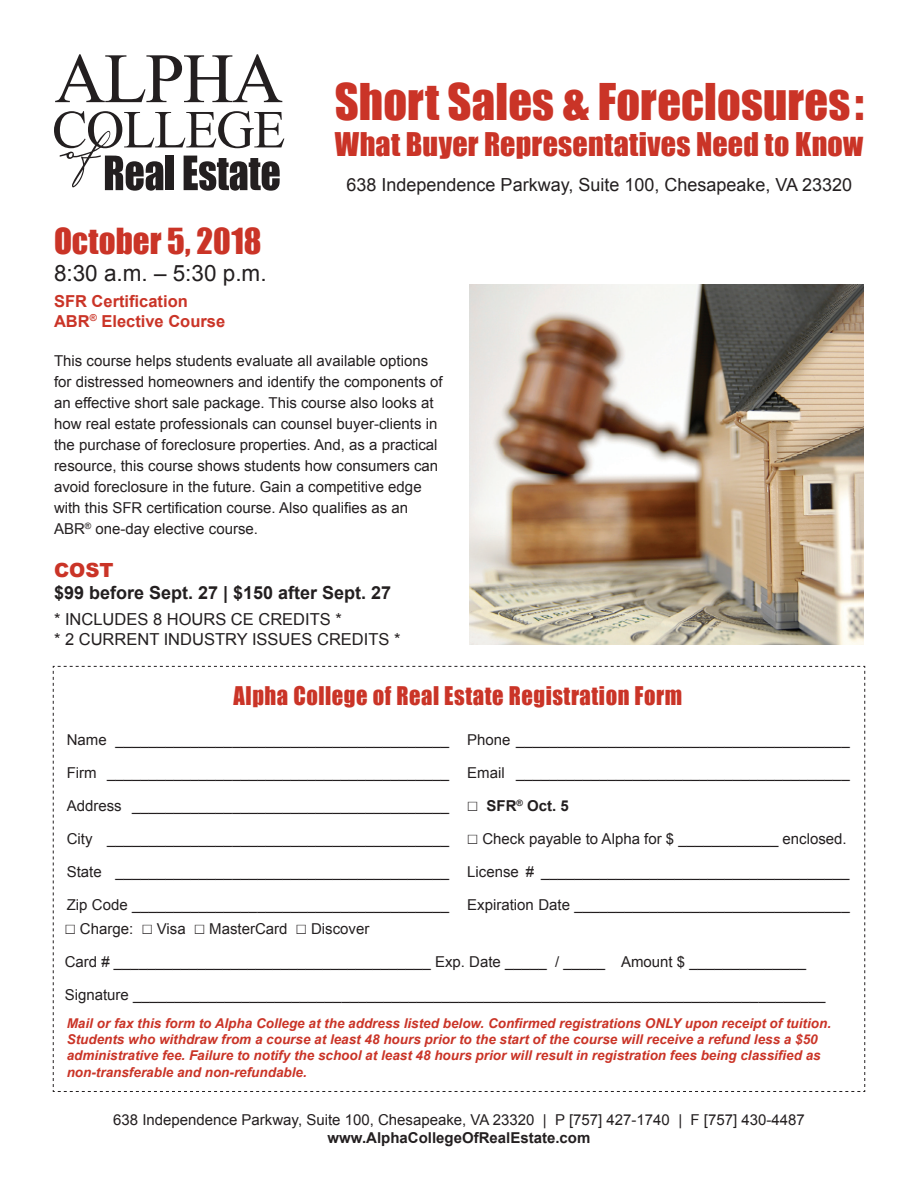
<style>
.page{position:relative;width:918px;height:1188px;background:#fff}
.page>*{position:absolute;margin:0;border:0;box-sizing:border-box;transform-origin:0 0}
.t1{font:46.5px "Impact";letter-spacing:.005em;color:#ca3427}
.t2{font:33px "Impact";color:#ca3427}
.t3{font:30px "Impact";letter-spacing:.01em;color:#ca3427}
.t4{font:23.7px "Impact";letter-spacing:.025em;color:#ca3427;scale:.95 1}
.t5{font:22.5px "Arial";color:#231f20}
.t6{font:900 19.5px "Arial";color:#ca3427}
.t7{font:18px "Arial";color:#231f20}
.t8{font:700 18px "Arial";color:#231f20}
.t9{font:16.5px "Arial";color:#231f20}
.t10{font:700 16.5px/19.5px "Arial";color:#ca3427}
.t11{font:15px/21px "Arial";color:#231f20}
.t12{font:700 15px "Arial";color:#231f20}
.t13{font:italic 700 13.5px/16.2px "Arial";color:#ca3427}
.s1{font-family:"Arial Unicode MS";font-weight:400}
.s2{font-family:"Arial Unicode MS"}
</style>
<div class="page">
<img style="left:469px;top:285px;width:395px;height:360px">
<svg style="left:52px;top:666px;width:814px;height:426px"></svg>
<svg style="left:55px;top:54px;width:227px;height:48px"></svg>
<svg style="left:54px;top:111px;width:230px;height:80px"></svg>
<h1 class="t1" style="left:335px;top:66px;width:531px">Short Sales &amp; Foreclosures:</h1>
<h3 class="t3" style="left:335px;top:121px;width:530px">What Buyer Representatives Need to Know</h3>
<p class="t7" style="left:347px;top:173px;width:507px">638 Independence Parkway, Suite 100, Chesapeake, VA 23320</p>
<h2 class="t2" style="left:54px;top:216px;width:209px">October 5, 2018</h2>
<h3 class="t5" style="left:54px;top:258px;width:214px">8:30 a.m. – 5:30 p.m.</h3>
<p class="t10" style="left:54px;top:292px;width:173px">SFR Certification<br>ABR<sup>®</sup> Elective Course</p>
<p class="t11" style="left:54px;top:350px;width:390px">This course helps students evaluate all available options for distressed homeowners and identify the components of an effective short sale package. This course also looks at how real estate professionals can counsel buyer-clients in the purchase of foreclosure properties. And, as a practical resource, this course shows students how consumers can avoid foreclosure in the future. Gain a competitive edge with this SFR certification course. Also qualifies as an ABR<sup>®</sup> one-day elective course.</p>
<h3 class="t6" style="left:54px;top:556px;width:61px">COST</h3>
<p class="t8" style="left:54px;top:580px;width:339px">$99 before Sept. 27 | $150 after Sept. 27</p>
<p class="t9" style="left:54px;top:609px;width:260px">* Includes 8 hours CE credits</p>
<p class="t9" style="left:335px;top:609px;width:8px">*</p>
<p class="t9" style="left:54px;top:628px;width:162px">* 2 Current Industr</p>
<p class="t9" style="left:237px;top:628px;width:136px">y issues Credits</p>
<p class="t9" style="left:394px;top:628px;width:8px">*</p>
<h3 class="t4" style="left:234px;top:677px;width:474px">Alpha College of Real Estate Registration Form</h3>
<p class="t11" style="left:67px;top:729px;width:384px">N ame ________________________________________</p>
<p class="t11" style="left:67px;top:762px;width:384px">Firm _________________________________________</p>
<p class="t11" style="left:67px;top:795px;width:384px">Address ______________________________________</p>
<p class="t11" style="left:67px;top:828px;width:384px">City _________________________________________</p>
<p class="t11" style="left:67px;top:861px;width:384px">State ________________________________________</p>
<p class="t11" style="left:67px;top:894px;width:384px">Zip Code ______________________________________</p>
<p class="t11" style="left:467px;top:729px;width:384px">Phone ________________________________________</p>
<p class="t11" style="left:467px;top:762px;width:384px">Email ________________________________________</p>
<p class="t12" style="left:467px;top:796px;width:103px"><span class="s1">☐</span> SFR<sup>®</sup> Oct. 5</p>
<p class="t11" style="left:467px;top:828px;width:381px"><span class="s2">☐</span> Check payable to Alpha for $ ____________ enclosed.</p>
<p class="t11" style="left:467px;top:861px;width:384px">License # _____________________________________</p>
<p class="t11" style="left:467px;top:894px;width:384px">Expiration Date _________________________________</p>
<p class="t11" style="left:65px;top:918px;width:306px"><span class="s2">☐</span> Charge: <span class="s2">☐</span> Visa <span class="s2">☐</span> MasterCard <span class="s2">☐</span> Discover</p>
<p class="t11" style="left:65px;top:951px;width:743px">Card # ______________________________________ Exp. Date _____ / _____ Amount $ ______________</p>
<p class="t11" style="left:65px;top:984px;width:762px">Signature ___________________________________________________________________________________</p>
<p class="t13" style="left:67px;top:1016px;width:766px">Mail or fax this form to Alpha College at the address listed below. Confirmed registrations ONLY upon receipt of tuition.<br>Students who withdraw from a course at least 48 hours prior to the start of the course will receive a refund less a $50 administrative fee. Failure to notify the school at least 48 hours prior will result in registration fees being classified as non-transferable and non-refundable.</p>
<p class="t11" style="left:113px;top:1110px;width:693px">638 Independence Parkway, Suite 100, Chesapeake, VA 23320 | P [757] 427-1740 | F [757] 430-4487</p>
<p class="t12" style="left:328px;top:1128px;width:264px">www.AlphaCollegeOfRealEstate.com</p>
</div>
